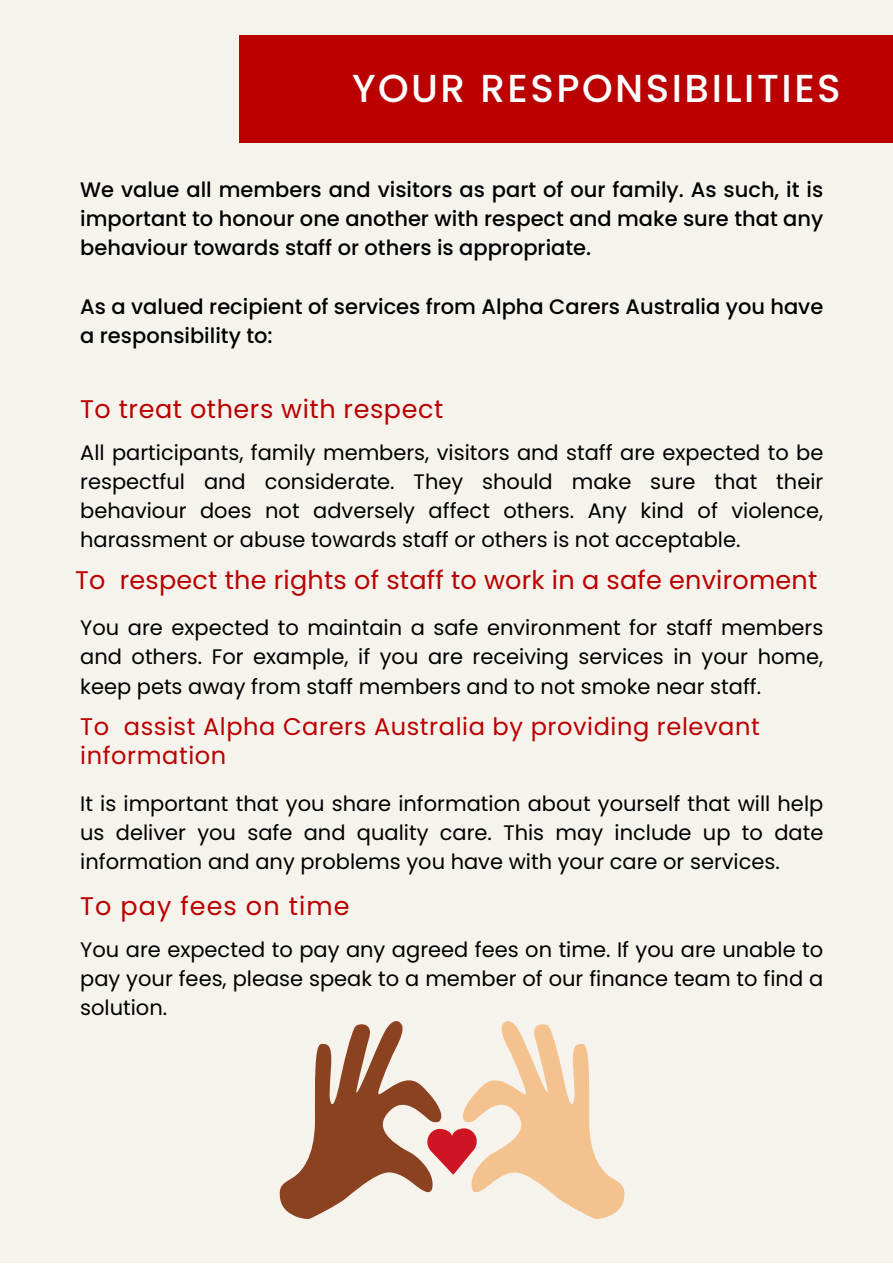
<style>
.page{position:relative;width:893px;height:1264px;background:#fff}
.page>*{position:absolute;margin:0;border:0;box-sizing:border-box;transform-origin:0 0}
.t1{font:500 39px "Poppins";letter-spacing:.065em;color:#fff}
.t2{font:25.5px "Poppins";letter-spacing:.01em;color:#ba0000}
.t3{font:25.5px "Poppins";letter-spacing:.045em;color:#ba0000}
.t4{font:24.15px/29.2px "Poppins";letter-spacing:.025em;color:#ba0000}
.t5{font:21px/29.2px "Poppins";color:#000;text-align:justify}
.t6{font:500 21px/29.2px "Poppins";color:#000;text-align:justify}
</style>
<div class="page">
<div style="left:0;top:0;width:892px;height:1262px;background:#f6f3ed"></div>
<div style="left:239px;top:35px;width:653px;height:108px;background:#ba0000"></div>
<svg style="left:279px;top:1021px;width:345px;height:197px"></svg>
<p class="t1" style="left:352px;top:61px;width:490px">YOUR RESPONSIBILITIES</p>
<p class="t6" style="left:80px;top:174px;width:744px">We value all members and visitors as part of our family. As such, it is important to honour one another with respect and make sure that any behaviour towards staff or others is appropriate.</p>
<p class="t6" style="left:80px;top:291px;width:744px">As a valued recipient of services from Alpha Carers Australia you have a responsibility to:</p>
<p class="t2" style="left:80px;top:391px;width:364px">To treat others with respect</p>
<p class="t5" style="left:80px;top:438px;width:744px">All participants, family members, visitors and staff are expected to be respectful and considerate. They should make sure that their behaviour does not adversely affect others. Any kind of violence, harassment or abuse towards staff or others is not acceptable.</p>
<p class="t2" style="left:75px;top:562px;width:743px">To respect the rights of staff to work in a safe enviroment</p>
<p class="t5" style="left:80px;top:613px;width:744px">You are expected to maintain a safe environment for staff members and others. For example, if you are receiving services in your home, keep pets away from staff members and to not smoke near staff.</p>
<p class="t4" style="left:80px;top:712px;width:681px">To assist Alpha Carers Australia by providing relevant information</p>
<p class="t5" style="left:80px;top:788px;width:744px">It is important that you share information about yourself that will help us deliver you safe and quality care. This may include up to date information and any problems you have with your care or services.</p>
<p class="t3" style="left:80px;top:888px;width:271px">To pay fees on time</p>
<p class="t5" style="left:80px;top:934px;width:744px">You are expected to pay any agreed fees on time. If you are unable to pay your fees, please speak to a member of our finance team to find a solution.</p>
</div>
